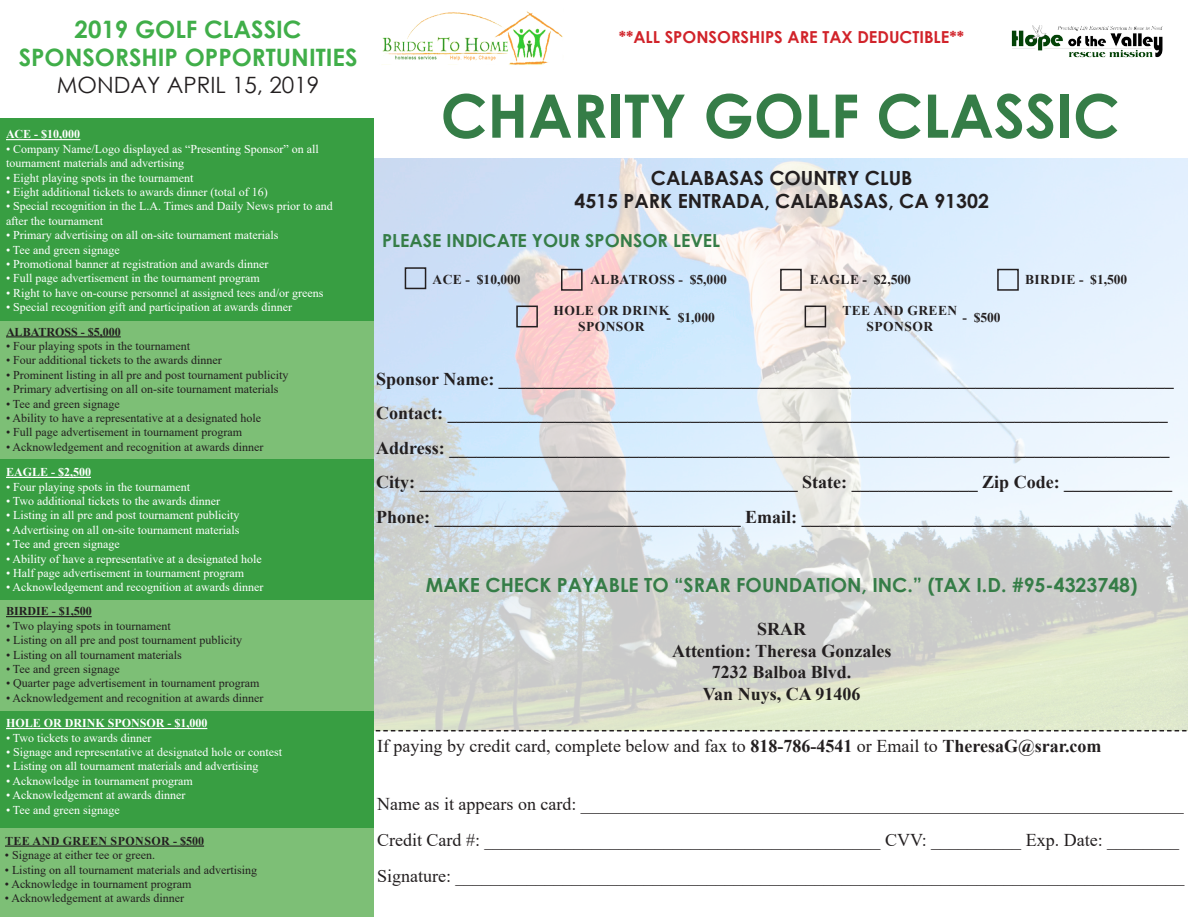
<style>
.page{position:relative;width:1188px;height:918px;background:#fff}
.page>*{position:absolute;margin:0;border:0;box-sizing:border-box;transform-origin:0 0}
.t1{font:700 60px "Century Gothic";color:#357d47}
.t2{font:700 24px/28.8px "Century Gothic";color:#40ae49;text-align:center}
.t3{font:22.5px "Century Gothic";color:#231f20}
.t4{font:700 19.5px "Century Gothic";color:#357d47}
.t5{font:700 19.5px/23.4px "Century Gothic";color:#231f20;text-align:center}
.t6{font:700 18px/34.5px "Times New Roman";color:#231f20}
.t7{font:18px/36px "Times New Roman";color:#231f20}
.t8{font:700 18px "Century Gothic";color:#357d47}
.t9{font:700 16.5px "Century Gothic";color:#d1232a}
.Paragraph_Style_3{font:700 13.5px "Times New Roman";letter-spacing:.035em;color:#231f20}
.Paragraph_Style_3-2{font:12px "Times New Roman";color:#fff}
.Paragraph_Style_3-3{font:12px "Times New Roman";color:#231f20}
.Paragraph_Style_3-4{font:700 12px "Times New Roman";color:#231f20}
.Paragraph_Style_2{font:700 12px "Times New Roman";color:#fff}
.Paragraph_Style_3-5{font:700 12px "Times New Roman";color:#fff}
.Paragraph_Style_3-6{font:700 12px "Times New Roman";letter-spacing:.035em;color:#231f20}
.s1{font-weight:700}
</style>
<div class="page">
<img style="left:374px;top:158px;width:814px;height:573px">
<div style="left:0;top:118px;width:374px;height:202px;background:#389e42"></div>
<div style="left:0;top:321px;width:374px;height:139px;background:#7dbf76"></div>
<div style="left:0;top:460px;width:374px;height:140px;background:#389e42"></div>
<div style="left:0;top:600px;width:374px;height:112px;background:#7dbf76"></div>
<div style="left:0;top:712px;width:374px;height:116px;background:#389e42"></div>
<hr style="left:6px;top:728px;width:201px;height:1px;background:#fff">
<hr style="left:6px;top:616px;width:86px;height:1px;background:#231f20">
<hr style="left:6px;top:477px;width:85px;height:1px;background:#fff">
<hr style="left:6px;top:336px;width:115px;height:1px;background:#231f20">
<hr style="left:6px;top:139px;width:74px;height:1px;background:#fff">
<img style="left:382px;top:11px;width:181px;height:54px">
<img style="left:1011px;top:25px;width:152px;height:33px">
<div style="left:405px;top:267px;width:21px;height:22px;border:2px solid #231f20"></div>
<div style="left:561px;top:269px;width:22px;height:22px;border:2px solid #231f20"></div>
<div style="left:780px;top:269px;width:22px;height:22px;border:2px solid #231f20"></div>
<div style="left:997px;top:269px;width:22px;height:22px;border:2px solid #231f20"></div>
<div style="left:516px;top:306px;width:22px;height:21px;border:2px solid #231f20"></div>
<svg style="left:376px;top:730px;width:810px;height:1px"></svg>
<div style="left:0;top:828px;width:374px;height:88px;background:#7dbf76"></div>
<hr style="left:5px;top:846px;width:199px;height:1px;background:#231f20">
<div style="left:805px;top:306px;width:21px;height:21px;border:2px solid #231f20"></div>
<p class="t2" style="left:19px;top:13px;width:340px">2019 GOLF CLASSIC<br>SPONSORSHIP OPPORTUNITIES</p>
<p class="t3" style="left:57px;top:69px;width:264px">MONDAY APRIL 15, 2019</p>
<p class="Paragraph_Style_3-5" style="left:6px;top:126px;width:76px">ACE - $10,000</p>
<p class="Paragraph_Style_3-2" style="left:6px;top:140px;width:314px">• Company Name/Logo displayed as “Presenting Sponsor” on all</p>
<p class="Paragraph_Style_3-2" style="left:6px;top:155px;width:180px">tournament materials and advertising</p>
<p class="Paragraph_Style_3-2" style="left:6px;top:169px;width:189px">• Eight playing spots in the tournament</p>
<p class="Paragraph_Style_3-2" style="left:6px;top:183px;width:263px">• Eight additional tickets to awards dinner (total of 16)</p>
<p class="Paragraph_Style_3-2" style="left:6px;top:198px;width:328px">• Special recognition in the L.A. Times and Daily News prior to and</p>
<p class="Paragraph_Style_3-2" style="left:6px;top:212px;width:99px">after the tournament</p>
<p class="Paragraph_Style_3-2" style="left:6px;top:227px;width:274px">• Primary advertising on all on-site tournament materials</p>
<p class="Paragraph_Style_3-2" style="left:6px;top:241px;width:115px">• Tee and green signage</p>
<p class="Paragraph_Style_3-2" style="left:6px;top:255px;width:264px">• Promotional banner at registration and awards dinner</p>
<p class="Paragraph_Style_3-2" style="left:6px;top:270px;width:255px">• Full page advertisement in the tournament program</p>
<p class="Paragraph_Style_3-2" style="left:6px;top:284px;width:319px">• Right to have on-course personnel at assigned tees and/or greens</p>
<p class="Paragraph_Style_3-2" style="left:6px;top:299px;width:288px">• Special recognition gift and participation at awards dinner</p>
<p class="Paragraph_Style_3-4" style="left:6px;top:323px;width:116px">ALBATROSS - $5,000</p>
<p class="Paragraph_Style_3-3" style="left:6px;top:337px;width:186px">• Four playing spots in the tournament</p>
<p class="Paragraph_Style_3-3" style="left:6px;top:352px;width:217px">• Four additional tickets to the awards dinner</p>
<p class="Paragraph_Style_3-3" style="left:6px;top:366px;width:284px">• Prominent listing in all pre and post tournament publicity</p>
<p class="Paragraph_Style_3-3" style="left:6px;top:381px;width:274px">• Primary advertising on all on-site tournament materials</p>
<p class="Paragraph_Style_3-3" style="left:6px;top:395px;width:115px">• Tee and green signage</p>
<p class="Paragraph_Style_3-3" style="left:6px;top:409px;width:257px">• Ability to have a representative at a designated hole</p>
<p class="Paragraph_Style_3-3" style="left:6px;top:424px;width:238px">• Full page advertisement in tournament program</p>
<p class="Paragraph_Style_3-3" style="left:6px;top:438px;width:259px">• Acknowledgement and recognition at awards dinner</p>
<p class="Paragraph_Style_3-5" style="left:6px;top:463px;width:87px">EAGLE - $2,500</p>
<p class="Paragraph_Style_3-2" style="left:6px;top:478px;width:186px">• Four playing spots in the tournament</p>
<p class="Paragraph_Style_3-2" style="left:6px;top:492px;width:216px">• Two additional tickets to the awards dinner</p>
<p class="Paragraph_Style_3-2" style="left:6px;top:507px;width:235px">• Listing in all pre and post tournament publicity</p>
<p class="Paragraph_Style_3-2" style="left:6px;top:521px;width:235px">• Advertising on all on-site tournament materials</p>
<p class="Paragraph_Style_3-2" style="left:6px;top:536px;width:115px">• Tee and green signage</p>
<p class="Paragraph_Style_3-2" style="left:6px;top:550px;width:257px">• Ability of have a representative at a designated hole</p>
<p class="Paragraph_Style_3-2" style="left:6px;top:564px;width:240px">• Half page advertisement in tournament program</p>
<p class="Paragraph_Style_3-2" style="left:6px;top:579px;width:259px">• Acknowledgement and recognition at awards dinner</p>
<p class="Paragraph_Style_3-4" style="left:6px;top:603px;width:87px">BIRDIE - $1,500</p>
<p class="Paragraph_Style_3-3" style="left:6px;top:617px;width:166px">• Two playing spots in tournament</p>
<p class="Paragraph_Style_3-3" style="left:6px;top:632px;width:238px">• Listing on all pre and post tournament publicity</p>
<p class="Paragraph_Style_3-3" style="left:6px;top:646px;width:177px">• Listing on all tournament materials</p>
<p class="Paragraph_Style_3-3" style="left:6px;top:660px;width:115px">• Tee and green signage</p>
<p class="Paragraph_Style_3-3" style="left:6px;top:675px;width:255px">• Quarter page advertisement in tournament program</p>
<p class="Paragraph_Style_3-3" style="left:6px;top:689px;width:259px">• Acknowledgement and recognition at awards dinner</p>
<p class="Paragraph_Style_2" style="left:6px;top:715px;width:203px">HOLE OR DRINK SPONSOR - $1,000</p>
<p class="Paragraph_Style_3-2" style="left:6px;top:729px;width:147px">• Two tickets to awards dinner</p>
<p class="Paragraph_Style_3-2" style="left:6px;top:744px;width:278px">• Signage and representative at designated hole or contest</p>
<p class="Paragraph_Style_3-2" style="left:6px;top:758px;width:254px">• Listing on all tournament materials and advertising</p>
<p class="Paragraph_Style_3-2" style="left:6px;top:772px;width:188px">• Acknowledge in tournament program</p>
<p class="Paragraph_Style_3-2" style="left:6px;top:787px;width:181px">• Acknowledgement at awards dinner</p>
<p class="Paragraph_Style_3-2" style="left:6px;top:801px;width:115px">• Tee and green signage</p>
<p class="Paragraph_Style_3-6" style="left:5px;top:832px;width:201px">TEE AND GREEN SPONSOR - $500</p>
<p class="Paragraph_Style_3-3" style="left:5px;top:847px;width:152px">• Signage at either tee or green.</p>
<p class="Paragraph_Style_3-3" style="left:5px;top:861px;width:254px">• Listing on all tournament materials and advertising</p>
<p class="Paragraph_Style_3-3" style="left:5px;top:876px;width:188px">• Acknowledge in tournament program</p>
<p class="Paragraph_Style_3-3" style="left:5px;top:890px;width:181px">• Acknowledgement at awards dinner</p>
<p class="t9" style="left:619px;top:24px;width:347px">**ALL SPONSORSHIPS ARE TAX DEDUCTIBLE**</p>
<p class="t1" style="left:441px;top:70px;width:681px">CHARITY GOLF CLASSIC</p>
<p class="t5" style="left:574px;top:165px;width:416px">CALABASAS COUNTRY CLUB<br>4515 PARK ENTRADA, CALABASAS, CA 91302</p>
<p class="t8" style="left:382px;top:227px;width:340px">PLEASE INDICATE YOUR SPONSOR LEVEL</p>
<p class="Paragraph_Style_3" style="left:433px;top:270px;width:90px">ACE - $10,000</p>
<p class="Paragraph_Style_3" style="left:590px;top:270px;width:138px">ALBATROSS - $5,000</p>
<p class="Paragraph_Style_3" style="left:810px;top:270px;width:103px">EAGLE - $2,500</p>
<p class="Paragraph_Style_3" style="left:1025px;top:270px;width:104px">BIRDIE - $1,500</p>
<p class="Paragraph_Style_3" style="left:553px;top:300px;width:117px">HOLE OR DRINK</p>
<p class="Paragraph_Style_3" style="left:578px;top:316px;width:68px">SPONSOR</p>
<p class="Paragraph_Style_3" style="left:842px;top:300px;width:116px">TEE AND GREEN</p>
<p class="Paragraph_Style_3" style="left:867px;top:316px;width:68px">SPONSOR</p>
<p class="Paragraph_Style_3" style="left:667px;top:308px;width:50px">- $1,000</p>
<p class="Paragraph_Style_3" style="left:962px;top:308px;width:40px">- $500</p>
<p class="t6" style="left:376px;top:361px;width:799px">Sponsor Name: ___________________________________________________________________________ Contact: ________________________________________________________________________________ Address: ________________________________________________________________________________ City: __________________________________________ State: ______________ Zip Code: ____________ Phone: __________________________________ Email: _________________________________________</p>
<p class="t4" style="left:426px;top:570px;width:713px">MAKE CHECK PAYABLE TO “SRAR FOUNDATION, INC.” (TAX I.D. #95-4323748)</p>
<p class="t6" style="left:672px;top:618px;width:221px;line-height:21.6px;text-align:center">SRAR<br>Attention: Theresa Gonzales</p>
<p class="t6" style="left:712px;top:654px;width:141px">7232 Balboa Blvd.</p>
<p class="t6" style="left:703px;top:676px;width:159px">Van Nuys, CA 91406</p>
<p class="t7" style="left:377px;top:728px;width:726px">If paying by credit card, complete below and fax to <span class="s1">818-786-4541</span> or Email to <span class="s1">TheresaG@srar.com</span></p>
<p class="t7" style="left:377px;top:785px;width:809px">Name as it appears on card: ___________________________________________________________________<br>Credit Card #: ____________________________________________ CVV: __________ Exp. Date: ________<br>Signature: _________________________________________________________________________________</p>
</div>
